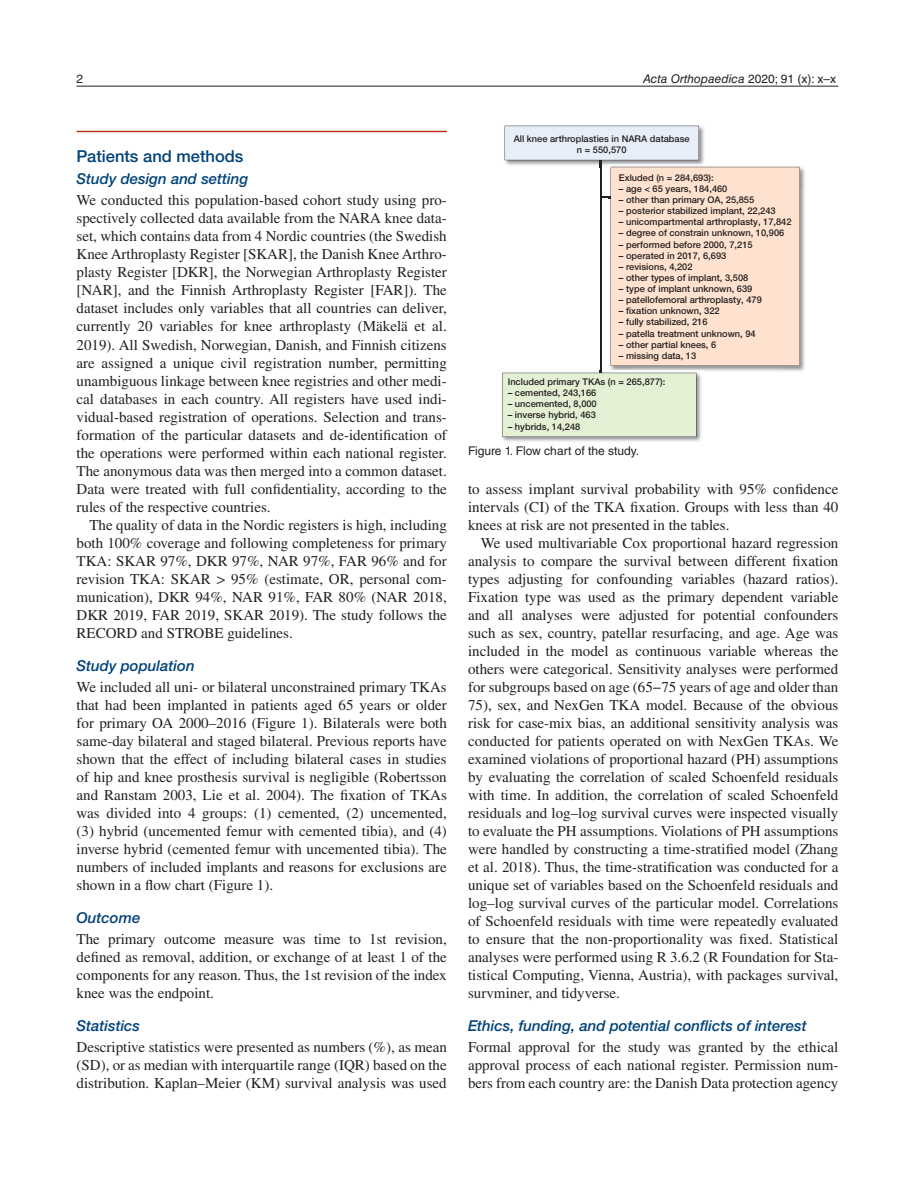
<style>
.page{position:relative;width:915px;height:1191px;background:#fff}
.page>*{position:absolute;margin:0;border:0;box-sizing:border-box;transform-origin:0 0}
.t1{font:500 16.5px "Helvetica Neue LTW1 G";color:#004279}
.t2{font:15px/18px "Times";color:#231f20;text-align:justify}
.t3{font:italic 500 15px "Helvetica Neue LTW1 G";color:#004279}
.t4{font:italic 12px "Helvetica LT Std";color:#231f20}
.t5{font:12px "Helvetica LT Std";color:#231f20}
.t6{font:500 9.3px/11.1px "Helvetica Neue LTW1 G";color:#231f20;text-align:center}
.s1{font-style:normal}
</style>
<div class="page">
<hr style="left:77px;top:86px;width:761px;height:1px;background:#231f20">
<hr style="left:77px;top:131px;width:369px;height:1px;background:#bc2e18">
<hr style="left:599px;top:152px;width:2px;height:244px;background:#231f20">
<img style="left:610px;top:365px;width:22px;height:5px">
<img style="left:799px;top:166px;width:6px;height:24px">
<img style="left:781px;top:190px;width:24px;height:181px">
<svg style="left:504px;top:126px;width:295px;height:239px"></svg>
<img style="left:502px;top:370px;width:199px;height:72px">
<img style="left:608px;top:370px;width:95px;height:2px">
<div style="left:502px;top:373px;width:194px;height:64px;background:#e4f0d4"></div>
<p class="t5" style="left:77px;top:72px;width:8px">2</p>
<p class="t4" style="left:643px;top:72px;width:195px">Acta Orthopaedica <span class="s1">2020; 91 (x): x–x</span></p>
<p class="t1" style="left:77px;top:146px;width:168px">Patients and methods</p>
<p class="t3" style="left:77px;top:170px;width:173px">Study design and setting</p>
<p class="t2" style="left:77px;top:191px;width:371px">We conducted this population-based cohort study using pro&shy;spectively collected data available from the NARA knee data&shy;set, which contains data from 4 Nordic countries (the Swedish Knee Arthroplasty Register [SKAR], the Danish Knee Arthro&shy;plasty Register [DKR], the Norwegian Arthroplasty Register [NAR], and the Finnish Arthroplasty Register [FAR]). The dataset includes only variables that all countries can deliver, currently 20 variables for knee arthroplasty (Mäkelä et al.<br>2019). All Swedish, Norwegian, Danish, and Finnish citizens are assigned a unique civil registration number, permitting unambiguous linkage between knee registries and other medi&shy;cal databases in each country. All registers have used indi&shy;vidual-based registration of operations. Selection and trans&shy;formation of the particular datasets and de-identification of the operations were performed within each national register.<br>The anonymous data was then merged into a common dataset.<br>Data were treated with full confidentiality, according to the rules of the respective countries.</p>
<p class="t2" style="left:77px;top:515px;width:371px;text-indent:13px">The quality of data in the Nordic registers is high, including both 100% coverage and following completeness for primary TKA: SKAR 97%, DKR 97%, NAR 97%, FAR 96% and for revision TKA: SKAR &gt; 95% (estimate, OR, personal com&shy;munication), DKR 94%, NAR 91%, FAR 80% (NAR 2018, DKR 2019, FAR 2019, SKAR 2019). The study follows the RECORD and STROBE guidelines.</p>
<p class="t3" style="left:77px;top:656px;width:119px">Study population</p>
<p class="t2" style="left:77px;top:677px;width:371px">We included all uni- or bilateral unconstrained primary TKAs that had been implanted in patients aged 65 years or older for primary OA 2000–2016 (Figure 1). Bilaterals were both same-day bilateral and staged bilateral. Previous reports have shown that the effect of including bilateral cases in studies of hip and knee prosthesis survival is negligible (Robertsson and Ranstam 2003, Lie et al. 2004). The fixation of TKAs was divided into 4 groups: (1) cemented, (2) uncemented, (3) hybrid (uncemented femur with cemented tibia), and (4) inverse hybrid (cemented femur with uncemented tibia). The numbers of included implants and reasons for exclusions are shown in a flow chart (Figure 1).</p>
<p class="t3" style="left:77px;top:908px;width:65px">Outcome</p>
<p class="t2" style="left:77px;top:929px;width:371px">The primary outcome measure was time to 1st revision, defined as removal, addition, or exchange of at least 1 of the components for any reason. Thus, the 1st revision of the index knee was the endpoint.</p>
<p class="t3" style="left:77px;top:1016px;width:65px">Statistics</p>
<p class="t2" style="left:77px;top:1037px;width:371px">Descriptive statistics were presented as numbers (%), as mean (SD), or as median with interquartile range (IQR) based on the distribution. Kaplan–Meier (KM) survival analysis was used</p>
<p class="t6" style="left:513px;top:133px;width:177px">All knee arthroplasties in NARA database n = 550,570</p>
<p class="t6" style="left:618px;top:172px;width:96px">Exluded (n = 284,693):</p>
<p class="t6" style="left:618px;top:183px;width:110px">– age &lt; 65 years, 184,460</p>
<p class="t6" style="left:618px;top:194px;width:137px">– other than primary OA, 25,855</p>
<p class="t6" style="left:618px;top:205px;width:158px">– posterior stabilized implant, 22,243</p>
<p class="t6" style="left:618px;top:216px;width:174px">– unicompartmental arthroplasty, 17,842</p>
<p class="t6" style="left:618px;top:227px;width:167px">– degree of constrain unknown, 10,906</p>
<p class="t6" style="left:618px;top:239px;width:135px">– performed before 2000, 7,215</p>
<p class="t6" style="left:618px;top:250px;width:109px">– operated in 2017, 6,693</p>
<p class="t6" style="left:618px;top:261px;width:75px">– revisions, 4,202</p>
<p class="t6" style="left:618px;top:272px;width:131px">– other types of implant, 3,508</p>
<p class="t6" style="left:618px;top:283px;width:135px">– type of implant unknown, 639</p>
<p class="t6" style="left:618px;top:294px;width:144px">– patellofemoral arthroplasty, 479</p>
<p class="t6" style="left:618px;top:305px;width:102px">– fixation unknown, 322</p>
<p class="t6" style="left:618px;top:316px;width:90px">– fully stabilized, 216</p>
<p class="t6" style="left:618px;top:328px;width:138px">– patella treatment unknown, 94</p>
<p class="t6" style="left:618px;top:339px;width:99px">– other partial knees, 6</p>
<p class="t6" style="left:618px;top:350px;width:79px">– missing data, 13</p>
<p class="t6" style="left:507px;top:376px;width:159px">Included primary TKAs (n = 265,877):</p>
<p class="t6" style="left:507px;top:387px;width:90px">– cemented, 243,166</p>
<p class="t6" style="left:507px;top:398px;width:90px">– uncemented, 8,000</p>
<p class="t6" style="left:507px;top:409px;width:90px">– inverse hybrid, 463</p>
<p class="t6" style="left:507px;top:421px;width:74px">– hybrids, 14,248</p>
<p class="t5" style="left:468px;top:444px;width:172px">Figure 1. Flow chart of the study.</p>
<p class="t2" style="left:468px;top:479px;width:371px">to assess implant survival probability with 95% confidence intervals (CI) of the TKA fixation. Groups with less than 40 knees at risk are not presented in the tables.</p>
<p class="t2" style="left:468px;top:533px;width:371px;text-indent:13px">We used multivariable Cox proportional hazard regression analysis to compare the survival between different fixation types adjusting for confounding variables (hazard ratios).<br>Fixation type was used as the primary dependent variable and all analyses were adjusted for potential confounders such as sex, country, patellar resurfacing, and age. Age was included in the model as continuous variable whereas the others were categorical. Sensitivity analyses were performed for subgroups based on age (65−75 years of age and older than 75), sex, and NexGen TKA model. Because of the obvious risk for case-mix bias, an additional sensitivity analysis was conducted for patients operated on with NexGen TKAs. We examined violations of proportional hazard (PH) assumptions by evaluating the correlation of scaled Schoenfeld residuals with time. In addition, the correlation of scaled Schoenfeld residuals and log–log survival curves were inspected visually to evaluate the PH assumptions. Violations of PH assumptions were handled by constructing a time-stratified model (Zhang et al. 2018). Thus, the time-stratification was conducted for a unique set of variables based on the Schoenfeld residuals and log–log survival curves of the particular model. Correlations of Schoenfeld residuals with time were repeatedly evaluated to ensure that the non-proportionality was fixed. Statistical analyses were performed using R 3.6.2 (R Foundation for Sta&shy;tistical Computing, Vienna, Austria), with packages survival, survminer, and tidyverse.</p>
<p class="t3" style="left:468px;top:1016px;width:340px">Ethics, funding, and potential conflicts of interest</p>
<p class="t2" style="left:468px;top:1037px;width:371px">Formal approval for the study was granted by the ethical approval process of each national register. Permission num&shy;bers from each country are: the Danish Data protection agency</p>
</div>
